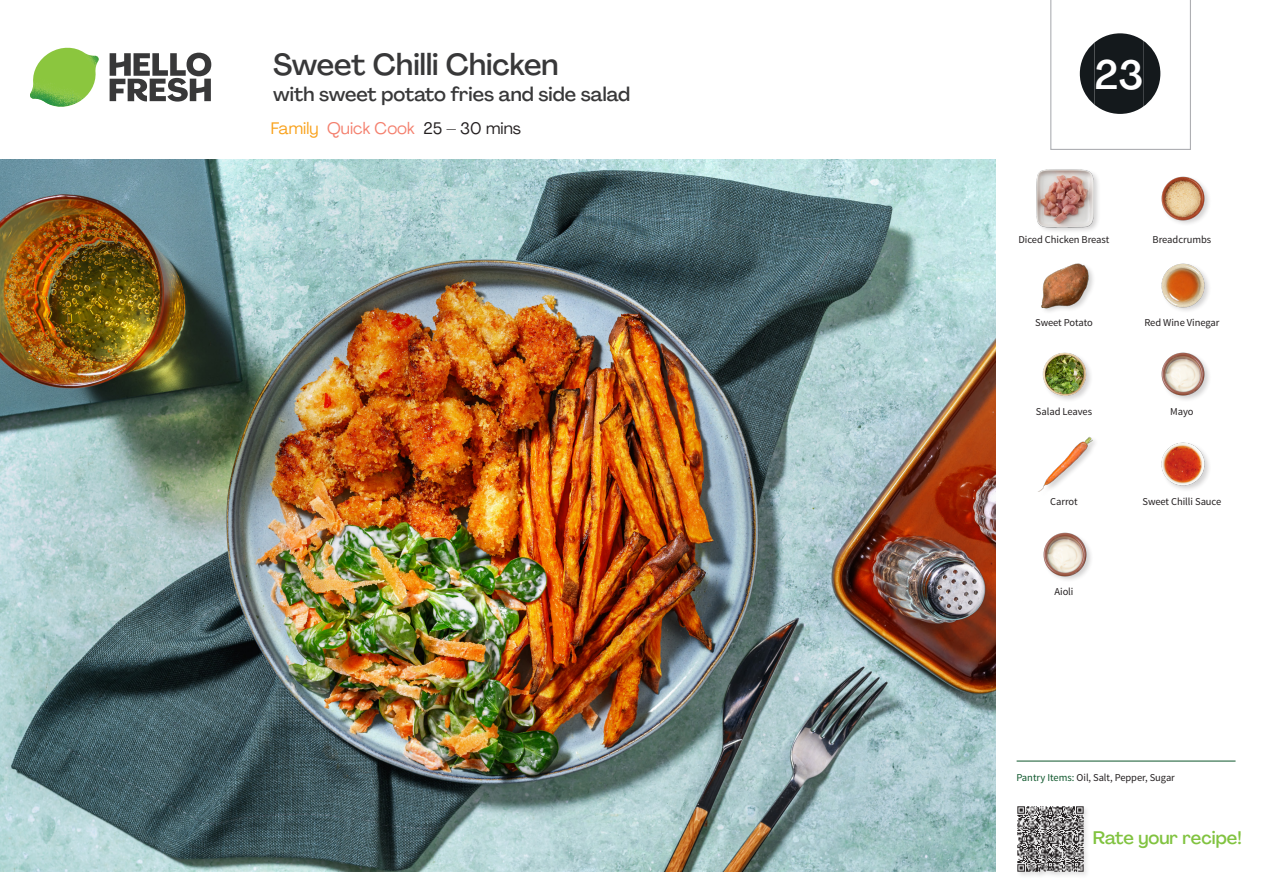
<style>
.page{position:relative;width:1263px;height:893px;background:#fff}
.page>*{position:absolute;margin:0;border:0;box-sizing:border-box;transform-origin:0 0}
._24_Recipe_Nr_Bag{font:500 40.5px "Agrandir";color:#fff}
._15_Titel_UK{font:500 30px "Agrandir";letter-spacing:-.005em;color:#383839}
._15_Titel_UK-2{font:500 19.5px "Agrandir";color:#383839}
.t1{font:500 18px "Agrandir";color:#81c340}
._02_Box_Type{font:16.5px "Agrandir";color:#f4806e}
._18_FRONT_ingredients_UK{font:10.5px "Source Sans Pro";letter-spacing:-.005em;color:#231f20}
.t2{font:10.5px "Source Sans Variable";letter-spacing:-.005em;color:#231f20}
.s1{color:#f9a21c}
.s2{color:#231f20}
.s3{font-family:"Source Sans Pro";color:#0e572c}
</style>
<div class="page">
<svg style="left:110px;top:53px;width:101px;height:49px"></svg>
<img style="left:30px;top:48px;width:69px;height:59px">
<img style="left:0;top:159px;width:995px;height:713px">
<hr style="left:1016px;top:761px;width:219px;height:1px;background:#0e572c">
<div style="left:1016px;top:805px;width:74px;height:74px;background:#f9f9f9"></div>
<img style="left:1017px;top:806px;width:69px;height:69px">
<img style="left:1161px;top:176px;width:48px;height:48px">
<div style="left:1035px;top:169px;width:66px;height:65px;background:#231f20;opacity:.2"></div>
<img style="left:1036px;top:170px;width:58px;height:57px">
<img style="left:1161px;top:263px;width:48px;height:48px">
<img style="left:1041px;top:263px;width:52px;height:49px">
<img style="left:1161px;top:352px;width:48px;height:48px">
<img style="left:1042px;top:352px;width:49px;height:48px">
<img style="left:1161px;top:442px;width:48px;height:48px">
<img style="left:1038px;top:436px;width:56px;height:56px">
<img style="left:1043px;top:532px;width:48px;height:48px">
<svg style="left:1050px;top:0;width:141px;height:150px"></svg>
<p class="_15_Titel_UK" style="left:273px;top:46px;width:287px">Sweet Chilli Chicken</p>
<p class="_15_Titel_UK-2" style="left:273px;top:82px;width:358px">with sweet potato fries and side salad</p>
<p class="_02_Box_Type" style="left:271px;top:118px;width:252px"><span class="s1">Family</span> Quick Cook <span class="s2">25 – 30 mins</span></p>
<p class="_24_Recipe_Nr_Bag" style="left:1094px;top:50px;width:50px">23</p>
<p class="_18_FRONT_ingredients_UK" style="left:1018px;top:233px;width:92px">Diced Chicken Breast</p>
<p class="_18_FRONT_ingredients_UK" style="left:1153px;top:233px;width:60px">Breadcrumbs</p>
<p class="_18_FRONT_ingredients_UK" style="left:1035px;top:316px;width:59px">Sweet Potato</p>
<p class="_18_FRONT_ingredients_UK" style="left:1144px;top:316px;width:77px">Red Wine Vinegar</p>
<p class="_18_FRONT_ingredients_UK" style="left:1036px;top:405px;width:58px">Salad Leaves</p>
<p class="_18_FRONT_ingredients_UK" style="left:1170px;top:405px;width:25px">Mayo</p>
<p class="_18_FRONT_ingredients_UK" style="left:1050px;top:495px;width:29px">Carrot</p>
<p class="_18_FRONT_ingredients_UK" style="left:1142px;top:495px;width:80px">Sweet Chilli Sauce</p>
<p class="_18_FRONT_ingredients_UK" style="left:1054px;top:585px;width:21px">Aioli</p>
<p class="t2" style="left:1016px;top:771px;width:160px"><span class="s3">Pantry Items:</span> Oil, Salt, Pepper, Sugar</p>
<h3 class="t1" style="left:1093px;top:827px;width:150px">Rate your recipe!</h3>
</div>
